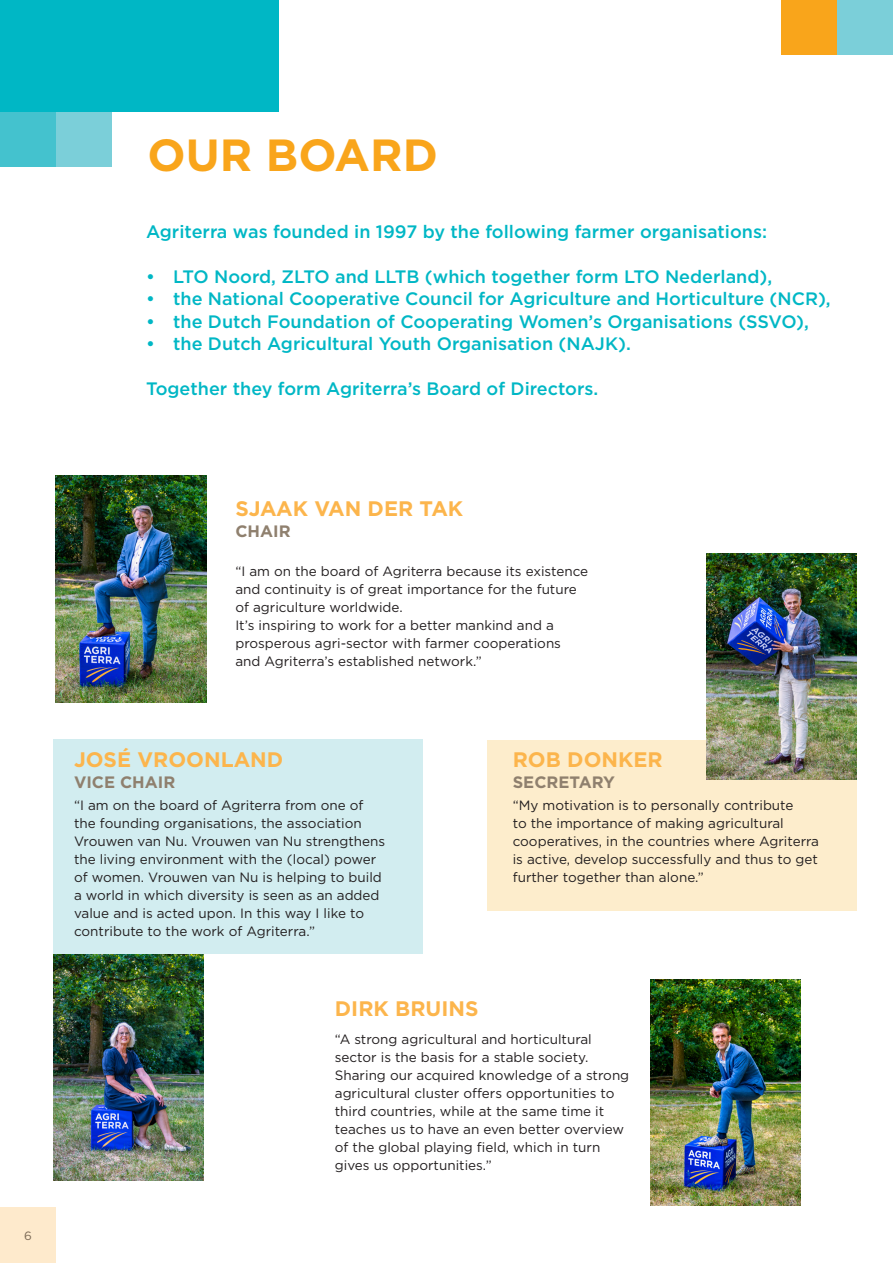
<style>
.page{position:relative;width:893px;height:1263px;background:#fff}
.page>*{position:absolute;margin:0;border:0;box-sizing:border-box;transform-origin:0 0}
.heading{font:700 45px "Gotham";color:#f9a51b}
.t1{font:700 21px "Gotham";color:#fcb54c}
.Intro{font:500 18px "Gotham";color:#00b7c5}
.t2{font:700 16.5px "Gotham";color:#8f806e}
.Plat{font:13.5px/18px "Gotham";color:#231f20}
.t3{font:12px "Gotham";color:#7b6a56}
</style>
<div class="page">
<div style="left:487px;top:740px;width:370px;height:170px;background:#fdedcc"></div>
<div style="left:53px;top:740px;width:370px;height:214px;background:#d2edf0"></div>
<div style="left:0;top:111px;width:56px;height:57px;background:#44c2ce"></div>
<div style="left:56px;top:111px;width:56px;height:56px;background:#7bcfd9"></div>
<div style="left:0;top:0;width:278px;height:112px;background:#00b7c5"></div>
<div style="left:0;top:167px;width:113px;height:19px;background:#fff"></div>
<div style="left:781px;top:0;width:56px;height:54px;background:#f9a51b"></div>
<div style="left:837px;top:0;width:56px;height:54px;background:#7bcfd9"></div>
<div style="left:0;top:1207px;width:56px;height:56px;background:#feeacc"></div>
<img style="left:56px;top:476px;width:151px;height:226px">
<img style="left:706px;top:553px;width:151px;height:226px">
<img style="left:650px;top:979px;width:151px;height:226px">
<img style="left:53px;top:954px;width:151px;height:226px">
<p class="t3" style="left:24px;top:1229px;width:9px">6</p>
<p class="heading" style="left:148px;top:125px;width:292px">OUR BOARD</p>
<p class="Intro" style="left:146px;top:219px;width:622px">Agriterra was founded in 1997 by the following farmer organisations:</p>
<p class="Intro" style="left:146px;top:264px;width:628px">• LTO Noord, ZLTO and LLTB (which together form LTO Nederland),</p>
<p class="Intro" style="left:146px;top:287px;width:686px">• the National Cooperative Council for Agriculture and Horticulture (NCR),</p>
<p class="Intro" style="left:146px;top:309px;width:664px">• the Dutch Foundation of Cooperating Women’s Organisations (SSVO),</p>
<p class="Intro" style="left:146px;top:332px;width:486px">• the Dutch Agricultural Youth Organisation (NAJK).</p>
<p class="Intro" style="left:146px;top:377px;width:454px">Together they form Agriterra’s Board of Directors.</p>
<p class="t1" style="left:235px;top:494px;width:229px">SJAAK VAN DER TAK</p>
<p class="t2" style="left:235px;top:520px;width:57px">CHAIR</p>
<p class="Plat" style="left:235px;top:562px;width:354px">“I am on the board of Agriterra because its existence and continuity is of great importance for the future of agriculture worldwide.</p>
<p class="Plat" style="left:235px;top:616px;width:327px">It’s inspiring to work for a better mankind and a prosperous agri-sector with farmer cooperations and Agriterra’s established network.”</p>
<p class="t1" style="left:74px;top:745px;width:211px">JOSÉ VROONLAND</p>
<p class="t2" style="left:74px;top:771px;width:103px">VICE CHAIR</p>
<p class="Plat" style="left:74px;top:796px;width:313px">“I am on the board of Agriterra from one of the founding organisations, the association Vrouwen van Nu. Vrouwen van Nu strengthens the living environment with the (local) power of women. Vrouwen van Nu is helping to build a world in which diversity is seen as an added value and is acted upon. In this way I like to contribute to the work of Agriterra.”</p>
<p class="t1" style="left:335px;top:994px;width:145px">DIRK BRUINS</p>
<p class="t1" style="left:513px;top:745px;width:151px">ROB DONKER</p>
<p class="t2" style="left:513px;top:771px;width:104px">SECRETARY</p>
<p class="Plat" style="left:513px;top:796px;width:308px">“My motivation is to personally contribute<br>to the importance of making agricultural cooperatives, in the countries where Agriterra is active, develop successfully and thus to get further together than alone.”</p>
<p class="Plat" style="left:335px;top:1030px;width:296px">“A strong agricultural and horticultural sector is the basis for a stable society.<br>Sharing our acquired knowledge of a strong agricultural cluster offers opportunities to third countries, while at the same time it teaches us to have an even better overview of the global playing field, which in turn gives us opportunities.”</p>
</div>
